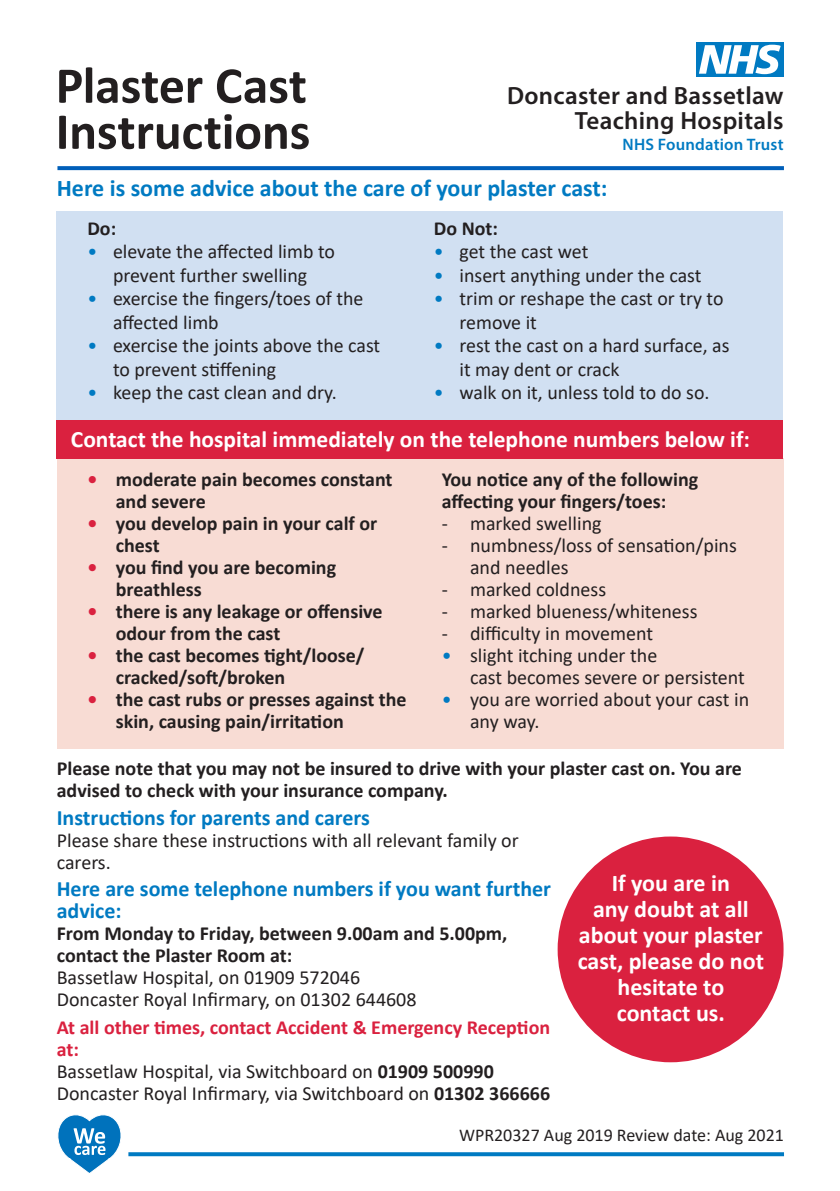
<style>
.page{position:relative;width:840px;height:1191px;background:#fff}
.page>*{position:absolute;margin:0;border:0;box-sizing:border-box;transform-origin:0 0}
.t1{font:700 52px/46px "Calibri";letter-spacing:-.005em;color:#231f20}
.t2{font:600 25px/25.4px "Myriad Pro";letter-spacing:.015em;color:#231f20;text-align:right}
.t3{font:700 24px/26px "Calibri";color:#fff;text-align:center}
.t4{font:700 24px "Calibri";color:#007ac2}
.t5{font:700 23.4px "Calibri";color:#fff}
.t6{font:700 22px/22px "Calibri";color:#007ac2}
.t7{font:20px/22px "Calibri";color:#231f20}
.t8{font:700 20px/22px "Calibri";color:#231f20}
.t9{font:19.8px/23.6px "Calibri";color:#231f20}
.t10{font:700 19.8px "Calibri";color:#231f20}
.t11{font:18px "Calibri";color:#231f20}
.t12{font:600 16.6px "Myriad Pro";letter-spacing:.015em;color:#007ac2}
.s1{color:#007ac2}
.s2{color:#da213f}
.s3{font-weight:700;color:#da213f}
.s4{font-weight:700}
</style>
<div class="page">
<div style="left:57px;top:458px;width:725px;height:290px;background:#f8dcd4"></div>
<div style="left:57px;top:413px;width:725px;height:45px;background:#da213f"></div>
<svg style="left:128px;top:1152px;width:655px;height:4px;fill:#007ac2"></svg>
<svg style="left:58px;top:1114px;width:63px;height:59px"></svg>
<div style="left:695px;top:42px;width:88px;height:35px;background:#007ac2"></div>
<svg style="left:699px;top:45px;width:81px;height:29px"></svg>
<svg style="left:57px;top:166px;width:726px;height:4px;fill:#005fb9"></svg>
<div style="left:57px;top:211px;width:725px;height:209px;background:#d1e0f2"></div>
<div style="left:557px;top:836px;width:226px;height:226px;background:#da213f;border-radius:50%"></div>
<h1 class="t1" style="left:56px;top:62px;width:256px">Plaster Cast<br>Instructions</h1>
<p class="t2" style="left:507px;top:82px;width:278px">Doncaster and Bassetlaw<br>Teaching Hospitals</p>
<p class="t12" style="left:622px;top:134px;width:162px">NHS Foundation Trust</p>
<p class="t4" style="left:57px;top:171px;width:552px">Here is some advice about the care of your plaster cast:</p>
<p class="t10" style="left:87px;top:214px;width:30px">Do:</p>
<p class="t9" style="left:87px;top:239px;width:249px;text-align:center"><span class="s1">•</span> elevate the affected limb to prevent further swelling</p>
<p class="t9" style="left:113px;top:286px;width:252px;text-indent:-26px"><span class="s1">•</span> exercise the fingers/toes of the affected limb</p>
<p class="t9" style="left:113px;top:333px;width:268px;text-indent:-26px"><span class="s1">•</span> exercise the joints above the cast to prevent stiffening</p>
<p class="t9" style="left:87px;top:380px;width:251px"><span class="s1">•</span> keep the cast clean and dry.</p>
<p class="t10" style="left:433px;top:214px;width:65px">Do Not:</p>
<p class="t9" style="left:433px;top:239px;width:156px"><span class="s1">•</span> get the cast wet</p>
<p class="t9" style="left:433px;top:263px;width:269px"><span class="s1">•</span> insert anything under the cast</p>
<p class="t9" style="left:459px;top:286px;width:265px;text-indent:-26px"><span class="s1">•</span> trim or reshape the cast or try to remove it</p>
<p class="t9" style="left:459px;top:333px;width:271px;text-indent:-26px"><span class="s1">•</span> rest the cast on a hard surface, as it may dent or crack</p>
<p class="t9" style="left:433px;top:380px;width:277px"><span class="s1">•</span> walk on it, unless told to do so.</p>
<p class="t5" style="left:71px;top:422px;width:680px">Contact the hospital immediately on the telephone numbers below if:</p>
<p class="t8" style="left:116px;top:468px;width:278px;text-indent:-28px"><span class="s2">•</span> moderate pain becomes constant and severe</p>
<p class="t8" style="left:116px;top:512px;width:263px;text-indent:-28px"><span class="s2">•</span> you develop pain in your calf or chest</p>
<p class="t8" style="left:116px;top:556px;width:222px;text-indent:-28px"><span class="s2">•</span> you find you are becoming breathless</p>
<p class="t8" style="left:116px;top:600px;width:268px;text-indent:-28px"><span class="s2">•</span> there is any leakage or offensive odour from the cast</p>
<p class="t8" style="left:116px;top:644px;width:250px;text-indent:-28px"><span class="s2">•</span> the cast becomes tight/loose/ cracked/soft/broken</p>
<p class="t8" style="left:116px;top:688px;width:292px;text-indent:-28px"><span class="s2">•</span> the cast rubs or presses against the skin, causing pain/irritation</p>
<p class="t8" style="left:441px;top:468px;width:258px">You notice any of the following affecting your fingers/toes:</p>
<p class="t7" style="left:441px;top:512px;width:161px">- marked swelling</p>
<p class="t7" style="left:470px;top:534px;width:268px;text-indent:-28px">- numbness/loss of sensation/pins and needles</p>
<p class="t7" style="left:441px;top:578px;width:166px">- marked coldness</p>
<p class="t7" style="left:441px;top:600px;width:257px">- marked blueness/whiteness</p>
<p class="t7" style="left:441px;top:622px;width:213px">- difficulty in movement</p>
<p class="t7" style="left:470px;top:644px;width:276px;text-indent:-28px"><span class="s1">•</span> slight itching under the<br>cast becomes severe or persistent</p>
<p class="t7" style="left:470px;top:688px;width:280px;text-indent:-28px"><span class="s1">•</span> you are worried about your cast in any way.</p>
<p class="t8" style="left:57px;top:757px;width:686px">Please note that you may not be insured to drive with your plaster cast on. You are advised to check with your insurance company.</p>
<p class="t6" style="left:57px;top:806px;width:314px">Instructions for parents and carers</p>
<p class="t7" style="left:57px;top:828px;width:463px">Please share these instructions with all relevant family or carers.</p>
<p class="t6" style="left:57px;top:877px;width:495px">Here are some telephone numbers if you want further advice:</p>
<p class="t8" style="left:57px;top:922px;width:452px">From Monday to Friday, between 9.00am and 5.00pm, contact the Plaster Room at:</p>
<p class="t7" style="left:57px;top:966px;width:361px">Bassetlaw Hospital, on 01909 572046<br>Doncaster Royal Infirmary, on 01302 644608</p>
<p class="t7" style="left:57px;top:1016px;width:494px"><span class="s3">At all other times, contact Accident &amp; Emergency Reception at:<br></span>Bassetlaw Hospital, via Switchboard on <span class="s4">01909 500990<br></span>Doncaster Royal Infirmary, via Switchboard on <span class="s4">01302 366666</span></p>
<p class="t11" style="left:459px;top:1122px;width:326px">WPR20327 Aug 2019 Review date: Aug 2021</p>
<p class="t3" style="left:577px;top:870px;width:188px">If you are in<br>any doubt at all about your plaster cast, please do not hesitate to contact us.</p>
</div>
